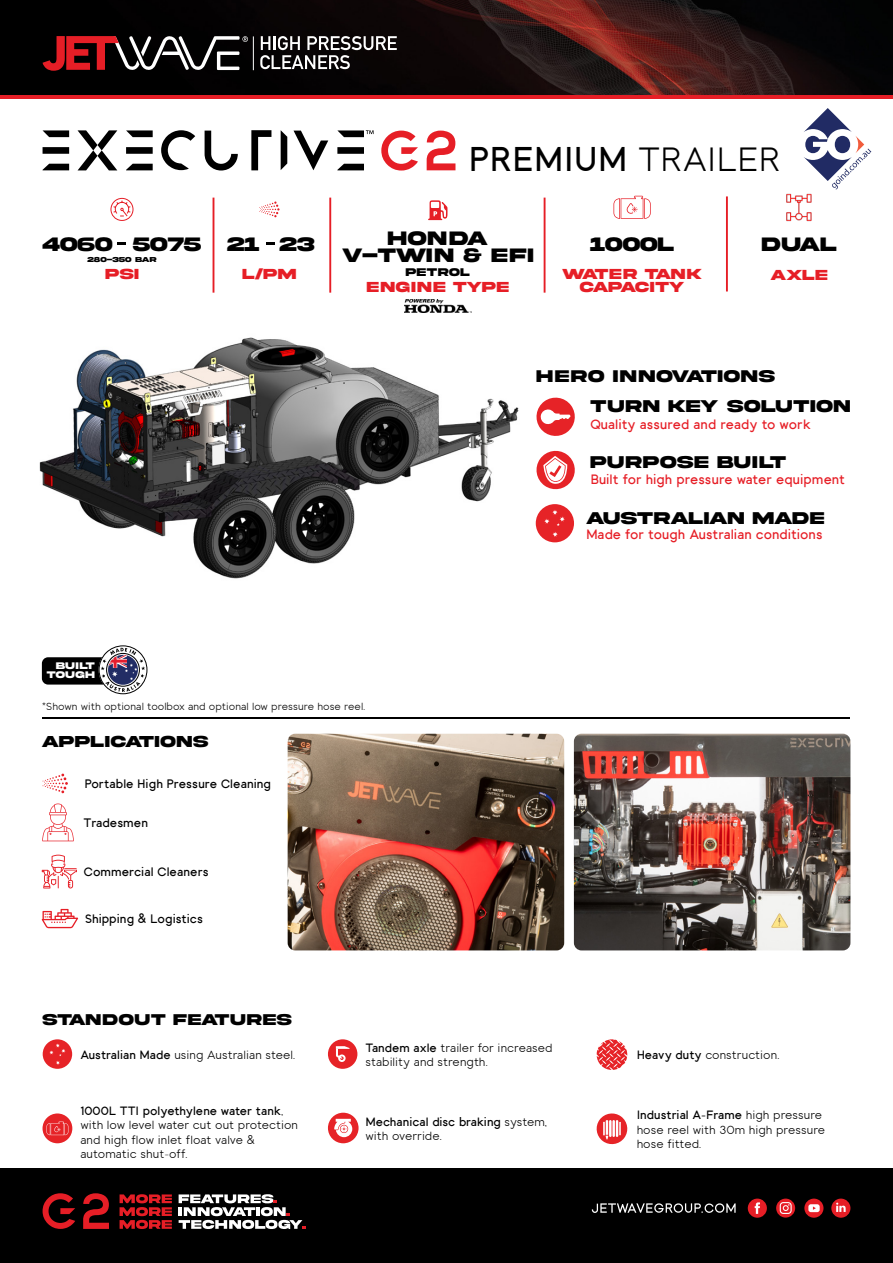
<style>
.page{position:relative;width:893px;height:1263px;background:#fff}
.page>*{position:absolute;margin:0;border:0;box-sizing:border-box;transform-origin:0 0}
.t1{font:600 34.2px "Toma Sans";color:#000}
.t2{font:700 20.55px "Akira Expanded Super";color:#000}
.t3{font:700 20.55px/17.1px "Akira Expanded Super";letter-spacing:.055em;color:#000;text-align:center}
.t4{font:700 18px "Akira Expanded Super";letter-spacing:.05em;color:#000}
.t5{font:700 18px "Akira Expanded Super";color:#000}
.t6{font:700 17.85px "Akira Expanded Super";letter-spacing:.065em;color:#000}
.t7{font:700 16.8px "Akira Expanded Super";letter-spacing:.055em;color:#000}
.t8{font:700 16.5px "Akira Expanded Super";letter-spacing:.05em;color:#000}
.t9{font:700 15.3px/13.5px "Akira Expanded Super";color:#e61e26;text-align:center}
.t10{font:700 15.3px "Akira Expanded Super";letter-spacing:.04em;color:#e61e26}
.t11{font:700 15.3px "Akira Expanded Super";letter-spacing:.085em;color:#e61e26}
.t12{font:600 13.5px "Toma Sans";color:#e61e26}
.t13{font:600 12.15px "Toma Sans";color:#000}
.t14{font:12px/14.4px "Toma Sans";color:#000}
.t15{font:600 12px/14.4px "Toma Sans";color:#000}
.t16{font:700 11.85px "Akira Expanded Super";letter-spacing:.055em;color:#000}
.t17{font:10.5px "Toma Sans";color:#000}
.t18{font:700 10.05px/8.7px "Akira Expanded Super";letter-spacing:.055em;color:#fff;text-align:right}
.t19{font:700 7.5px "Akira Expanded Super";color:#000}
.s1{font-weight:400}
.s2{font-weight:600}
</style>
<div class="page">
<img style="left:39px;top:337px;width:480px;height:242px">
<img style="left:0;top:0;width:893px;height:95px">
<div style="left:0;top:1168px;width:893px;height:95px;background:#000"></div>
<div style="left:748px;top:1198px;width:19px;height:20px;background:#e61e26;border-radius:50%"></div>
<svg style="left:755px;top:1202px;width:5px;height:12px"></svg>
<svg style="left:776px;top:1198px;width:19px;height:19px"></svg>
<svg style="left:804px;top:1198px;width:19px;height:20px"></svg>
<svg style="left:808px;top:1204px;width:12px;height:8px"></svg>
<svg style="left:831px;top:1198px;width:19px;height:20px"></svg>
<svg style="left:836px;top:1202px;width:10px;height:10px"></svg>
<svg style="left:592px;top:1203px;width:144px;height:10px"></svg>
<hr style="left:0;top:95px;width:893px;height:4px;background:#e61e26">
<hr style="left:544px;top:198px;width:1px;height:95px;background:#e61e26">
<hr style="left:726px;top:196px;width:2px;height:95px;background:#e61e26">
<svg style="left:43px;top:1193px;width:32px;height:36px"></svg>
<svg style="left:83px;top:1193px;width:26px;height:36px"></svg>
<svg style="left:120px;top:1194px;width:52px;height:35px"></svg>
<svg style="left:179px;top:1194px;width:127px;height:35px"></svg>
<hr style="left:43px;top:717px;width:807px;height:1px;background:#000">
<svg style="left:613px;top:196px;width:38px;height:23px"></svg>
<svg style="left:43px;top:773px;width:25px;height:20px"></svg>
<svg style="left:42px;top:645px;width:105px;height:49px"></svg>
<hr style="left:253px;top:36px;width:1px;height:34px;background:#fff">
<svg style="left:260px;top:36px;width:137px;height:33px"></svg>
<svg style="left:43px;top:36px;width:205px;height:35px"></svg>
<svg style="left:110px;top:198px;width:24px;height:23px"></svg>
<svg style="left:259px;top:201px;width:21px;height:16px"></svg>
<hr style="left:213px;top:198px;width:1px;height:95px;background:#e61e26">
<hr style="left:329px;top:198px;width:2px;height:95px;background:#e61e26">
<svg style="left:428px;top:200px;width:19px;height:20px"></svg>
<img style="left:404px;top:299px;width:68px;height:13px">
<svg style="left:118px;top:243px;width:8px;height:2px"></svg>
<svg style="left:266px;top:243px;width:8px;height:2px"></svg>
<svg style="left:536px;top:450px;width:39px;height:40px"></svg>
<div style="left:536px;top:504px;width:38px;height:38px;background:#e62327;border-radius:50%"></div>
<svg style="left:552px;top:532px;width:6px;height:5px"></svg>
<svg style="left:544px;top:510px;width:21px;height:16px"></svg>
<svg style="left:536px;top:397px;width:39px;height:39px"></svg>
<img style="left:786px;top:194px;width:26px;height:27px">
<svg style="left:42px;top:803px;width:32px;height:38px"></svg>
<svg style="left:42px;top:909px;width:36px;height:19px"></svg>
<svg style="left:42px;top:855px;width:35px;height:33px"></svg>
<img style="left:288px;top:734px;width:276px;height:216px">
<img style="left:574px;top:734px;width:276px;height:216px">
<svg style="left:205px;top:131px;width:33px;height:39px"></svg>
<svg style="left:43px;top:130px;width:26px;height:40px"></svg>
<svg style="left:78px;top:130px;width:39px;height:40px"></svg>
<svg style="left:251px;top:130px;width:20px;height:40px"></svg>
<svg style="left:161px;top:130px;width:34px;height:40px"></svg>
<svg style="left:281px;top:130px;width:6px;height:40px"></svg>
<svg style="left:294px;top:131px;width:34px;height:39px"></svg>
<svg style="left:126px;top:130px;width:27px;height:40px"></svg>
<svg style="left:381px;top:131px;width:37px;height:40px"></svg>
<svg style="left:427px;top:131px;width:28px;height:39px"></svg>
<svg style="left:337px;top:130px;width:37px;height:40px"></svg>
<div style="left:328px;top:1039px;width:29px;height:30px;background:#e62327;border-radius:50%"></div>
<svg style="left:336px;top:1046px;width:13px;height:14px"></svg>
<div style="left:43px;top:1113px;width:29px;height:30px;background:#e62327;border-radius:50%"></div>
<svg style="left:597px;top:1039px;width:30px;height:31px"></svg>
<svg style="left:46px;top:1121px;width:22px;height:14px"></svg>
<svg style="left:596px;top:1113px;width:32px;height:32px"></svg>
<div style="left:43px;top:1039px;width:29px;height:30px;background:#e62327;border-radius:50%"></div>
<div style="left:328px;top:1113px;width:31px;height:30px;background:#e62327;border-radius:50%"></div>
<svg style="left:334px;top:1119px;width:18px;height:18px"></svg>
<svg style="left:49px;top:1043px;width:16px;height:22px"></svg>
<svg style="left:804px;top:108px;width:67px;height:81px"></svg>
<h1 class="t1" style="left:469px;top:130px;width:314px">PREMIUM <span class="s1">TRAILER</span></h1>
<h2 class="t3" style="left:342px;top:230px;width:193px">HONDA<br>V-TWIN &amp; EFI</h2>
<p class="t16" style="left:406px;top:267px;width:66px">PETROL</p>
<h2 class="t2" style="left:762px;top:234px;width:76px">DUAL</h2>
<h2 class="t2" style="left:43px;top:235px;width:274px">4060 5075 21 23</h2>
<h2 class="t2" style="left:590px;top:235px;width:85px">1000L</h2>
<p class="t9" style="left:562px;top:267px;width:142px">WATER TANK<br>CAPACITY</p>
<p class="t19" style="left:87px;top:256px;width:71px">280-350 BAR</p>
<p class="t10" style="left:105px;top:267px;width:35px">PSI</p>
<p class="t10" style="left:243px;top:267px;width:55px">L/PM</p>
<p class="t10" style="left:771px;top:268px;width:59px">AXLE</p>
<p class="t11" style="left:367px;top:280px;width:144px">ENGINE TYPE</p>
<h3 class="t6" style="left:536px;top:367px;width:240px">HERO INNOVATIONS</h3>
<h3 class="t4" style="left:591px;top:398px;width:261px">TURN KEY SOLUTION</h3>
<p class="t12" style="left:590px;top:413px;width:222px">Quality assured and ready to work</p>
<h3 class="t4" style="left:591px;top:454px;width:197px">PURPOSE BUILT</h3>
<p class="t12" style="left:591px;top:468px;width:256px">Built for high pressure water equipment</p>
<h3 class="t5" style="left:586px;top:509px;width:240px">AUSTRALIAN MADE</h3>
<p class="t18" style="left:47px;top:661px;width:49px">BUILT<br>TOUGH</p>
<p class="t17" style="left:42px;top:698px;width:325px">*Shown with optional toolbox and optional low pressure hose reel.</p>
<h3 class="t7" style="left:42px;top:733px;width:168px">APPLICATIONS</h3>
<p class="t13" style="left:84px;top:773px;width:188px">Portable High Pressure Cleaning</p>
<p class="t13" style="left:84px;top:813px;width:66px">Tradesmen</p>
<p class="t13" style="left:84px;top:862px;width:127px">Commercial Cleaners</p>
<p class="t13" style="left:85px;top:909px;width:120px">Shipping &amp; Logistics</p>
<p class="t12" style="left:586px;top:523px;width:238px">Made for tough Australian conditions</p>
<h3 class="t8" style="left:43px;top:1012px;width:251px">STANDOUT FEATURES</h3>
<p class="t14" style="left:80px;top:1047px;width:217px"><span class="s2">Australian Made</span> using Australian steel.</p>
<p class="t14" style="left:365px;top:1039px;width:189px"><span class="s2">Tandem axle</span> trailer for increased stability and strength.</p>
<p class="t14" style="left:637px;top:1047px;width:144px"><span class="s2">Heavy duty</span> construction.</p>
<p class="t14" style="left:80px;top:1103px;width:219px"><span class="s2">1000L TTI polyethylene water tank</span>, with low level water cut out protection and high flow inlet float valve &amp; automatic shut-off.</p>
<p class="t14" style="left:637px;top:1107px;width:190px"><span class="s2">Industrial A-Frame</span> high pressure hose reel with 30m high pressure hose fitted.</p>
<p class="t15" style="left:365px;top:1113px;width:183px">Mechanical disc braking <span class="s1">system, with override.</span></p>
</div>
